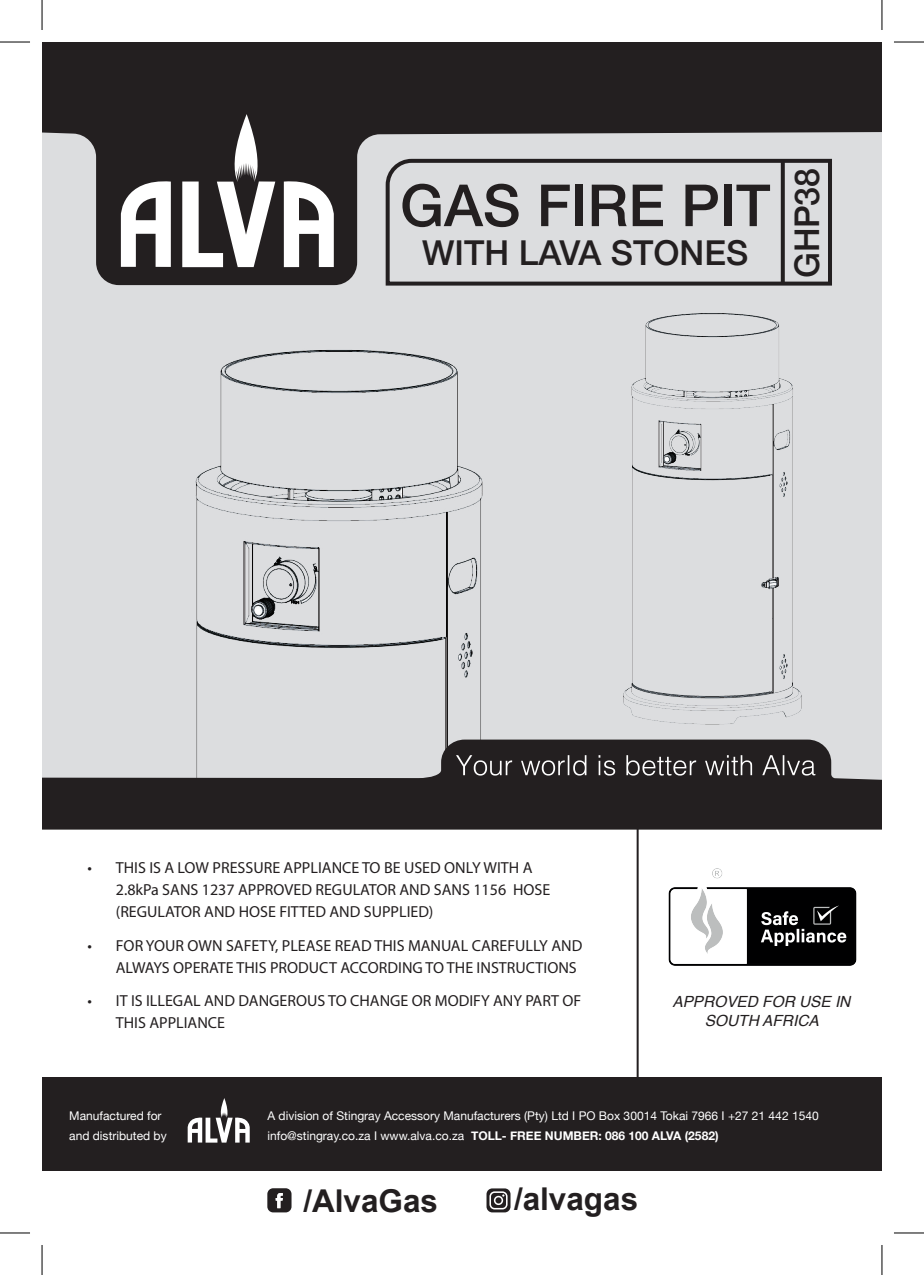
<style>
.page{position:relative;width:924px;height:1275px;background:#fff}
.page>*{position:absolute;margin:0;border:0;box-sizing:border-box;transform-origin:0 0}
.t1{font:500 58px "Helvetica Neue";color:#231f20}
.t2{font:500 34.2px "Helvetica Neue";color:#231f20}
.t3{font:500 34px "Helvetica Neue";letter-spacing:-.01em;color:#231f20}
.t4{font:700 31.4px "Arial";color:#231f20}
.t5{font:16px/22px "Myriad Pro";color:#231f20}
.t6{font:italic 15.4px/18.4px "Helvetica";color:#231f20;text-align:center}
.t7{font:12px/20px "Helvetica Neue";color:#fff}
.s1{font-weight:700}
</style>
<div class="page">
<div style="left:42px;top:60px;width:839px;height:756px;background:#dcdddf"></div>
<hr style="left:636px;top:825px;width:2px;height:254px;background:#231f20">
<svg style="left:42px;top:42px;width:839px;height:243px;fill:#231f20"></svg>
<svg style="left:383px;top:157px;width:450px;height:129px"></svg>
<div style="left:42px;top:1077px;width:839px;height:93px;background:#231f20"></div>
<svg style="left:486px;top:1188px;width:24px;height:24px"></svg>
<svg style="left:489px;top:1191px;width:18px;height:18px"></svg>
<svg style="left:121px;top:178px;width:50px;height:89px;background:#b5b3b3"></svg>
<svg style="left:182px;top:114px;width:93px;height:153px;background:#737071"></svg>
<svg style="left:284px;top:178px;width:49px;height:89px;background:#b5b4b4"></svg>
<svg style="left:187px;top:1098px;width:63px;height:45px"></svg>
<svg style="left:780px;top:160px;width:4px;height:124px"></svg>
<img style="left:623px;top:313px;width:179px;height:412px">
<img style="left:195px;top:349px;width:288px;height:390px">
<div style="left:267px;top:1188px;width:24px;height:24px;background:#231f20;border-radius:6px"></div>
<svg style="left:275px;top:1193px;width:7px;height:15px"></svg>
<svg style="left:42px;top:739px;width:839px;height:90px;fill:#231f20"></svg>
<svg style="left:456px;top:755px;width:359px;height:20px;background:#4e4a4b"></svg>
<hr style="left:0;top:42px;width:30px;height:1px;background:#000">
<hr style="left:893px;top:42px;width:30px;height:1px;background:#000">
<hr style="left:0;top:1232px;width:30px;height:1px;background:#000">
<hr style="left:893px;top:1232px;width:30px;height:1px;background:#000">
<hr style="left:42px;top:0;width:1px;height:30px;background:#000">
<hr style="left:42px;top:1245px;width:1px;height:30px;background:#000">
<hr style="left:881px;top:0;width:1px;height:30px;background:#000">
<hr style="left:881px;top:1245px;width:1px;height:30px;background:#000">
<img style="left:668px;top:868px;width:189px;height:98px">
<h1 class="t1" style="left:400px;top:159px;width:372px">GAS FIRE PIT</h1>
<h2 class="t2" style="left:422px;top:225px;width:327px">WITH LAVA STONES</h2>
<h3 class="t3" style="left:779px;top:278px;width:111px;rotate:-90deg">GHP38</h3>
<p class="t5" style="left:116px;top:856px;width:436px;text-indent:-28px">• THIS IS A LOW PRESSURE APPLIANCE TO BE USED ONLY WITH A<br>2.8kPa SANS 1237 APPROVED REGULATOR AND SANS 1156 HOSE (REGULATOR AND HOSE FITTED AND SUPPLIED)</p>
<p class="t5" style="left:116px;top:934px;width:468px;text-indent:-28px">• FOR YOUR OWN SAFETY, PLEASE READ THIS MANUAL CAREFULLY AND<br>ALWAYS OPERATE THIS PRODUCT ACCORDING TO THE INSTRUCTIONS</p>
<p class="t5" style="left:116px;top:989px;width:467px;text-indent:-28px">• IT IS ILLEGAL AND DANGEROUS TO CHANGE OR MODIFY ANY PART OF<br>THIS APPLIANCE</p>
<p class="t6" style="left:672px;top:993px;width:179px">APPROVED FOR USE IN<br>SOUTH AFRICA</p>
<p class="t7" style="left:69px;top:1106px;width:99px">Manufactured for and distributed by</p>
<p class="t7" style="left:267px;top:1106px;width:552px">A division of Stingray Accessory Manufacturers (Pty) Ltd I PO Box 30014 Tokai 7966 I +27 21 442 1540 info@stingray.co.za I www.alva.co.za <span class="s1">TOLL- FREE NUMBER: 086 100 ALVA (2582)</span></p>
<h3 class="t4" style="left:303px;top:1180px;width:136px">/AlvaGas</h3>
<h3 class="t4" style="left:513px;top:1178px;width:126px">/alvagas</h3>
</div>
